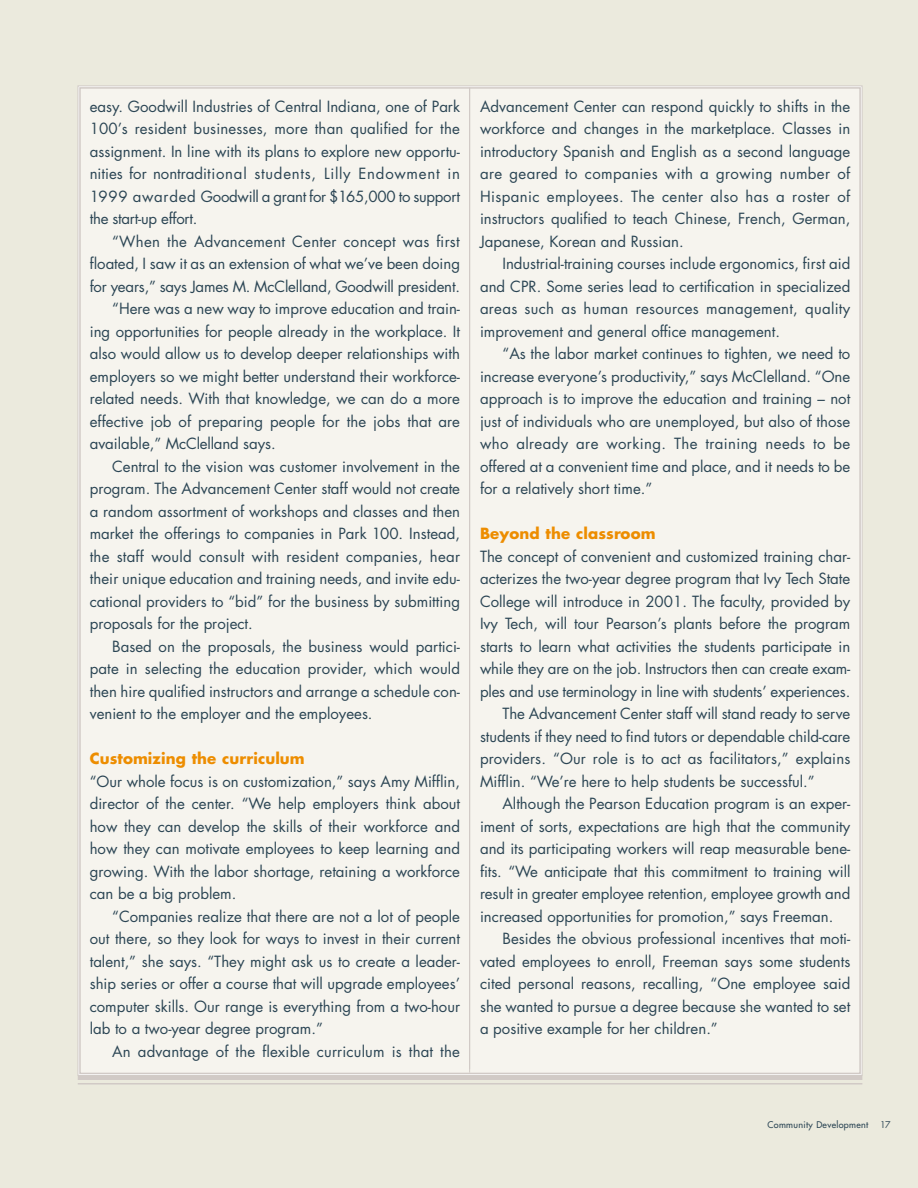
<style>
.page{position:relative;width:918px;height:1188px;background:#ebeadd}
.page>*{position:absolute;margin:0;border:0;box-sizing:border-box;transform-origin:0 0}
.t1{font:15px/22.5px "Futura";color:#2b4554;text-align:justify}
.t2{font:700 15px "Futura";letter-spacing:.005em;color:#ed8d00}
.t3{font:9px "Futura";letter-spacing:.035em;color:#2b4554}
.t4{font:9px "Futura";color:#2b4554}
</style>
<div class="page">
<div style="left:80px;top:88px;width:780px;height:985px;background:#f6f4ee"></div>
<hr style="left:78px;top:1076px;width:784px;height:4px;background:#d1cac6">
<hr style="left:78px;top:1083px;width:784px;height:1px;background:#d1cac6">
<hr style="left:469px;top:88px;width:1px;height:985px;background:#d1cac6">
<p class="t1" style="left:90px;top:96px;width:372px">easy. Goodwill Industries of Central Indiana, one of Park 100’s resident businesses, more than qualified for the assignment. In line with its plans to explore new opportu&shy;nities for nontraditional students, Lilly Endowment in 1999 awarded Goodwill a grant for $165,000 to support the start-up effort.</p>
<p class="t1" style="left:112px;top:231px;width:349px">“When the Advancement Center concept was first</p>
<p class="t1" style="left:90px;top:254px;width:372px">floated, I saw it as an extension of what we’ve been doing</p>
<p class="t1" style="left:90px;top:276px;width:372px">for years,” says James M. McClelland, Goodwill president.</p>
<p class="t1" style="left:112px;top:299px;width:349px">“Here was a new way to improve education and train-</p>
<p class="t1" style="left:90px;top:321px;width:372px">ing opportunities for people already in the workplace. It</p>
<p class="t1" style="left:90px;top:344px;width:372px">also would allow us to develop deeper relationships with</p>
<p class="t1" style="left:90px;top:366px;width:372px">employers so we might better understand their workforce-</p>
<p class="t1" style="left:90px;top:389px;width:372px">related needs. With that knowledge, we can do a more</p>
<p class="t1" style="left:90px;top:411px;width:372px">effective job of preparing people for the jobs that are</p>
<p class="t1" style="left:90px;top:434px;width:188px">available,” McClelland says.</p>
<p class="t1" style="left:112px;top:456px;width:349px">Central to the vision was customer involvement in the</p>
<p class="t1" style="left:90px;top:479px;width:372px">program. The Advancement Center staff would not create</p>
<p class="t1" style="left:90px;top:501px;width:372px">a random assortment of workshops and classes and then</p>
<p class="t1" style="left:90px;top:524px;width:372px">market the offerings to companies in Park 100. Instead,</p>
<p class="t1" style="left:90px;top:546px;width:372px">the staff would consult with resident companies, hear</p>
<p class="t1" style="left:90px;top:569px;width:372px">their unique education and training needs, and invite edu-</p>
<p class="t1" style="left:90px;top:591px;width:372px">cational providers to “bid” for the business by submitting</p>
<p class="t1" style="left:90px;top:614px;width:165px">proposals for the project.</p>
<p class="t1" style="left:112px;top:636px;width:349px">Based on the proposals, the business would partici-</p>
<p class="t1" style="left:90px;top:659px;width:372px">pate in selecting the education provider, which would</p>
<p class="t1" style="left:90px;top:681px;width:372px">then hire qualified instructors and arrange a schedule con-</p>
<p class="t1" style="left:90px;top:704px;width:284px">venient to the employer and the employees.</p>
<p class="t2" style="left:90px;top:752px;width:217px">Customizing the curriculum</p>
<p class="t1" style="left:90px;top:771px;width:372px">“Our whole focus is on customization,” says Amy Mifflin, director of the center. “We help employers think about how they can develop the skills of their workforce and how they can motivate employees to keep learning and growing. With the labor shortage, retaining a workforce can be a big problem.</p>
<p class="t1" style="left:90px;top:906px;width:372px;text-indent:22px">“Companies realize that there are not a lot of people out there, so they look for ways to invest in their current talent,” she says. “They might ask us to create a leader&shy;ship series or offer a course that will upgrade employees’ computer skills. Our range is everything from a two-hour lab to a two-year degree program.”</p>
<p class="t1" style="left:112px;top:1041px;width:349px">An advantage of the flexible curriculum is that the</p>
<p class="t1" style="left:480px;top:96px;width:372px">Advancement Center can respond quickly to shifts in the workforce and changes in the marketplace. Classes in introductory Spanish and English as a second language are geared to companies with a growing number of Hispanic employees. The center also has a roster of instructors qualified to teach Chinese, French, German, Japanese, Korean and Russian.</p>
<p class="t1" style="left:480px;top:254px;width:372px;text-indent:22px">Industrial-training courses include ergonomics, first aid and CPR. Some series lead to certification in specialized areas such as human resources management, quality improvement and general office management.</p>
<p class="t1" style="left:480px;top:344px;width:372px;text-indent:22px">“As the labor market continues to tighten, we need to increase everyone’s productivity,” says McClelland. “One approach is to improve the education and training – not just of individuals who are unemployed, but also of those who already are working. The training needs to be offered at a convenient time and place, and it needs to be for a relatively short time.”</p>
<p class="t2" style="left:480px;top:527px;width:177px">Beyond the classroom</p>
<p class="t1" style="left:480px;top:546px;width:372px">The concept of convenient and customized training char-</p>
<p class="t1" style="left:480px;top:569px;width:372px">acterizes the two-year degree program that Ivy Tech State</p>
<p class="t1" style="left:480px;top:591px;width:372px">College will introduce in 2001. The faculty, provided by</p>
<p class="t1" style="left:480px;top:614px;width:372px">Ivy Tech, will tour Pearson’s plants before the program</p>
<p class="t1" style="left:480px;top:636px;width:372px">starts to learn what activities the students participate in</p>
<p class="t1" style="left:480px;top:659px;width:372px">while they are on the job. Instructors then can create exam-</p>
<p class="t1" style="left:480px;top:681px;width:372px">ples and use terminology in line with students’ experiences.</p>
<p class="t1" style="left:502px;top:704px;width:349px">The Advancement Center staff will stand ready to serve</p>
<p class="t1" style="left:480px;top:726px;width:372px">students if they need to find tutors or dependable child-care</p>
<p class="t1" style="left:480px;top:749px;width:372px">providers. “Our role is to act as facilitators,” explains</p>
<p class="t1" style="left:480px;top:771px;width:336px">Mifflin. “We’re here to help students be successful.”</p>
<p class="t1" style="left:502px;top:794px;width:349px">Although the Pearson Education program is an exper-</p>
<p class="t1" style="left:480px;top:816px;width:372px">iment of sorts, expectations are high that the community</p>
<p class="t1" style="left:480px;top:839px;width:372px">and its participating workers will reap measurable bene-</p>
<p class="t1" style="left:480px;top:861px;width:372px">fits. “We anticipate that this commitment to training will</p>
<p class="t1" style="left:480px;top:884px;width:372px">result in greater employee retention, employee growth and</p>
<p class="t1" style="left:480px;top:906px;width:355px">increased opportunities for promotion,” says Freeman.</p>
<p class="t1" style="left:502px;top:929px;width:349px">Besides the obvious professional incentives that moti-</p>
<p class="t1" style="left:480px;top:951px;width:372px">vated employees to enroll, Freeman says some students</p>
<p class="t1" style="left:480px;top:974px;width:372px">cited personal reasons, recalling, “One employee said</p>
<p class="t1" style="left:480px;top:996px;width:372px">she wanted to pursue a degree because she wanted to set</p>
<p class="t1" style="left:480px;top:1019px;width:239px">a positive example for her children.”</p>
<p class="t3" style="left:768px;top:1120px;width:102px">Community Development</p>
<p class="t4" style="left:880px;top:1121px;width:12px">17</p>
</div>
